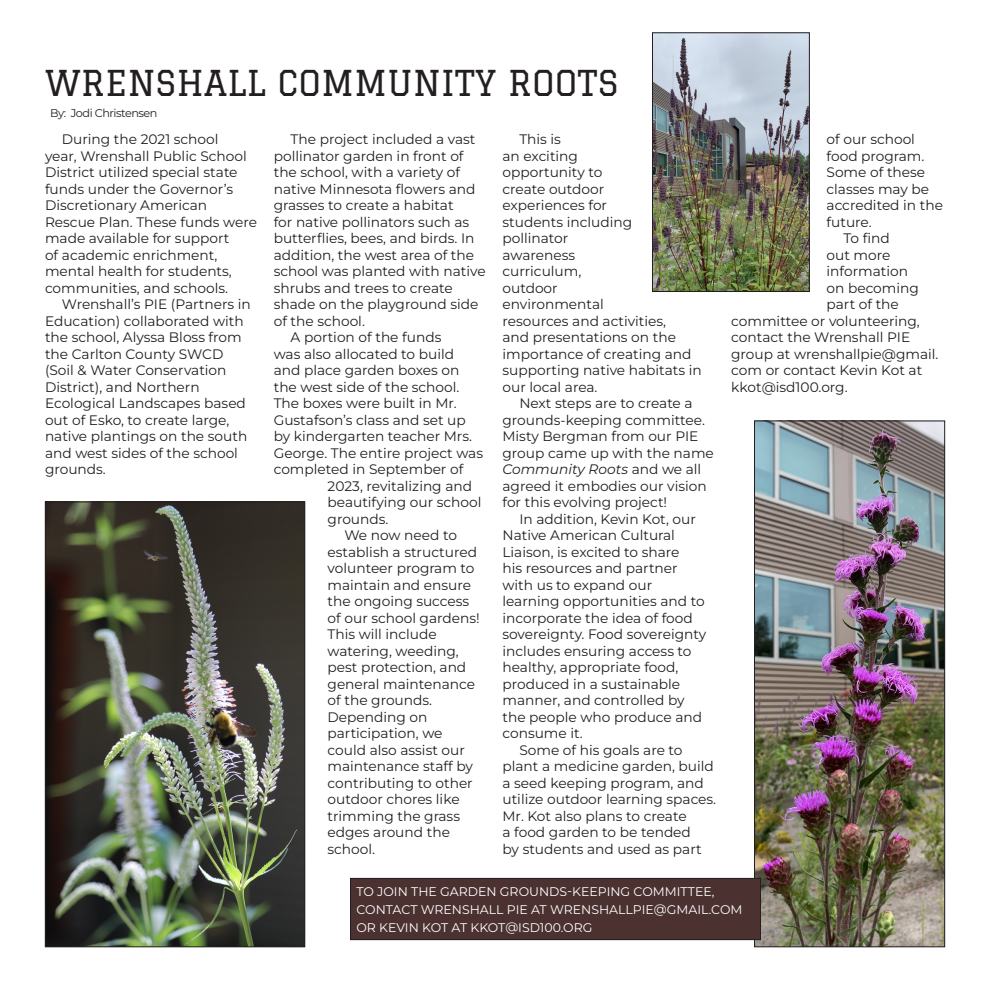
<style>
.page{position:relative;width:990px;height:990px;background:#fff}
.page>*{position:absolute;margin:0;border:0;box-sizing:border-box;transform-origin:0 0}
.t1{font:34.88px "Graduate";color:#231f20}
.t2{font:13.75px/16.5px "Montserrat";color:#231f20}
.t3{font:12.5px/17.6px "Montserrat";color:#fff}
.t4{font:11.25px "Montserrat";letter-spacing:-.04em;color:#231f20}
.s1{font-style:italic}
</style>
<div class="page">
<img style="left:654px;top:34px;width:154px;height:256px">
<div style="left:652px;top:32px;width:158px;height:260px;border:1px solid #231f20"></div>
<img style="left:47px;top:504px;width:256px;height:441px">
<div style="left:45px;top:502px;width:260px;height:445px;border:1px solid #231f20"></div>
<img style="left:756px;top:423px;width:187px;height:522px">
<div style="left:754px;top:421px;width:191px;height:526px;border:1px solid #231f20"></div>
<div style="left:350px;top:878px;width:411px;height:62px;background:#4b3130"></div>
<div style="left:350px;top:878px;width:411px;height:62px;border:1px solid #231f20"></div>
<h1 class="t1" style="left:45px;top:63px;width:575px">WRENSHALL COMMUNITY ROOTS</h1>
<p class="t2" style="left:45px;top:131px;width:214px;text-indent:17px">During the 2021 school<br>year, Wrenshall Public School<br>District utilized special state funds under the Governor’s<br>Discretionary American<br>Rescue Plan. These funds were made available for support<br>of academic enrichment, mental health for students, communities, and schools.</p>
<p class="t2" style="left:45px;top:296px;width:207px;text-indent:17px">Wrenshall’s PIE (Partners in<br>Education) collaborated with the school, Alyssa Bloss from the Carlton County SWCD (Soil &amp; Water Conservation<br>District), and Northern<br>Ecological Landscapes based out of Esko, to create large, native plantings on the south and west sides of the school grounds.</p>
<p class="t4" style="left:50px;top:106px;width:109px">By: Jodi Christensen</p>
<p class="t2" style="left:291px;top:131px;width:186px">The project included a vast</p>
<p class="t2" style="left:274px;top:147px;width:191px">pollinator garden in front of</p>
<p class="t2" style="left:274px;top:164px;width:188px">the school, with a variety of</p>
<p class="t2" style="left:274px;top:180px;width:203px">native Minnesota flowers and</p>
<p class="t2" style="left:274px;top:197px;width:181px">grasses to create a habitat</p>
<p class="t2" style="left:274px;top:213px;width:197px">for native pollinators such as</p>
<p class="t2" style="left:274px;top:230px;width:202px">butterflies, bees, and birds. In</p>
<p class="t2" style="left:274px;top:246px;width:202px">addition, the west area of the</p>
<p class="t2" style="left:274px;top:263px;width:213px">school was planted with native</p>
<p class="t2" style="left:274px;top:279px;width:181px">shrubs and trees to create</p>
<p class="t2" style="left:274px;top:296px;width:206px">shade on the playground side</p>
<p class="t2" style="left:274px;top:312px;width:93px">of the school.</p>
<p class="t2" style="left:291px;top:329px;width:152px">A portion of the funds</p>
<p class="t2" style="left:274px;top:345px;width:182px">was also allocated to build</p>
<p class="t2" style="left:274px;top:362px;width:187px">and place garden boxes on</p>
<p class="t2" style="left:274px;top:378px;width:187px">the west side of the school.</p>
<p class="t2" style="left:274px;top:395px;width:185px">The boxes were built in Mr.</p>
<p class="t2" style="left:274px;top:411px;width:194px">Gustafson’s class and set up</p>
<p class="t2" style="left:274px;top:428px;width:200px">by kindergarten teacher Mrs.</p>
<p class="t2" style="left:274px;top:444px;width:211px">George. The entire project was</p>
<p class="t2" style="left:274px;top:461px;width:191px">completed in September of</p>
<p class="t2" style="left:328px;top:477px;width:146px">2023, revitalizing and</p>
<p class="t2" style="left:328px;top:494px;width:155px">beautifying our school</p>
<p class="t2" style="left:328px;top:510px;width:62px">grounds.</p>
<p class="t2" style="left:344px;top:527px;width:114px">We now need to</p>
<p class="t2" style="left:328px;top:543px;width:151px">establish a structured</p>
<p class="t2" style="left:328px;top:560px;width:148px">volunteer program to</p>
<p class="t2" style="left:328px;top:576px;width:145px">maintain and ensure</p>
<p class="t2" style="left:328px;top:593px;width:143px">the ongoing success</p>
<p class="t2" style="left:328px;top:609px;width:154px">of our school gardens!</p>
<p class="t2" style="left:328px;top:626px;width:111px">This will include</p>
<p class="t2" style="left:328px;top:642px;width:133px">watering, weeding,</p>
<p class="t2" style="left:328px;top:659px;width:140px">pest protection, and</p>
<p class="t2" style="left:328px;top:675px;width:149px">general maintenance</p>
<p class="t2" style="left:328px;top:692px;width:106px">of the grounds.</p>
<p class="t2" style="left:328px;top:708px;width:101px">Depending on</p>
<p class="t2" style="left:328px;top:725px;width:117px">participation, we</p>
<p class="t2" style="left:328px;top:741px;width:139px">could also assist our</p>
<p class="t2" style="left:328px;top:758px;width:147px">maintenance staff by</p>
<p class="t2" style="left:328px;top:774px;width:147px">contributing to other</p>
<p class="t2" style="left:328px;top:791px;width:134px">outdoor chores like</p>
<p class="t2" style="left:328px;top:807px;width:134px">trimming the grass</p>
<p class="t2" style="left:328px;top:824px;width:124px">edges around the</p>
<p class="t2" style="left:328px;top:840px;width:49px">school.</p>
<p class="t2" style="left:502px;top:131px;width:201px;text-indent:17px">This is<br>an exciting<br>opportunity to<br>create outdoor<br>experiences for<br>students including<br>pollinator<br>awareness<br>curriculum,<br>outdoor<br>environmental<br>resources and activities,<br>and presentations on the importance of creating and supporting native habitats in our local area.</p>
<p class="t2" style="left:502px;top:395px;width:213px;text-indent:17px">Next steps are to create a grounds-keeping committee.<br>Misty Bergman from our PIE group came up with the name<br><span class="s1">Community Roots</span> and we all agreed it embodies our vision for this evolving project!</p>
<p class="t2" style="left:519px;top:510px;width:178px">In addition, Kevin Kot, our</p>
<p class="t2" style="left:502px;top:527px;width:174px">Native American Cultural</p>
<p class="t2" style="left:502px;top:543px;width:179px">Liaison, is excited to share</p>
<p class="t2" style="left:502px;top:560px;width:177px">his resources and partner</p>
<p class="t2" style="left:502px;top:576px;width:151px">with us to expand our</p>
<p class="t2" style="left:502px;top:593px;width:204px">learning opportunities and to</p>
<p class="t2" style="left:502px;top:609px;width:192px">incorporate the idea of food</p>
<p class="t2" style="left:502px;top:626px;width:205px">sovereignty. Food sovereignty</p>
<p class="t2" style="left:502px;top:642px;width:191px">includes ensuring access to</p>
<p class="t2" style="left:502px;top:659px;width:177px">healthy, appropriate food,</p>
<p class="t2" style="left:502px;top:675px;width:179px">produced in a sustainable</p>
<p class="t2" style="left:502px;top:692px;width:184px">manner, and controlled by</p>
<p class="t2" style="left:502px;top:708px;width:201px">the people who produce and</p>
<p class="t2" style="left:502px;top:725px;width:82px">consume it.</p>
<p class="t2" style="left:519px;top:741px;width:165px">Some of his goals are to</p>
<p class="t2" style="left:502px;top:758px;width:213px">plant a medicine garden, build</p>
<p class="t2" style="left:502px;top:774px;width:203px">a seed keeping program, and</p>
<p class="t2" style="left:502px;top:791px;width:215px">utilize outdoor learning spaces.</p>
<p class="t2" style="left:502px;top:807px;width:186px">Mr. Kot also plans to create</p>
<p class="t2" style="left:502px;top:824px;width:190px">a food garden to be tended</p>
<p class="t2" style="left:502px;top:840px;width:201px">by students and used as part</p>
<p class="t2" style="left:827px;top:131px;width:90px">of our school</p>
<p class="t2" style="left:827px;top:147px;width:99px">food program.</p>
<p class="t2" style="left:827px;top:164px;width:100px">Some of these</p>
<p class="t2" style="left:827px;top:180px;width:104px">classes may be</p>
<p class="t2" style="left:827px;top:197px;width:118px">accredited in the</p>
<p class="t2" style="left:827px;top:213px;width:47px">future.</p>
<p class="t2" style="left:843px;top:230px;width:48px">To find</p>
<p class="t2" style="left:827px;top:246px;width:65px">out more</p>
<p class="t2" style="left:827px;top:263px;width:83px">information</p>
<p class="t2" style="left:827px;top:279px;width:94px">on becoming</p>
<p class="t2" style="left:827px;top:296px;width:74px">part of the</p>
<p class="t2" style="left:731px;top:312px;width:190px">committee or volunteering,</p>
<p class="t2" style="left:731px;top:329px;width:180px">contact the Wrenshall PIE</p>
<p class="t2" style="left:731px;top:345px;width:209px">group at wrenshallpie@gmail.</p>
<p class="t2" style="left:731px;top:362px;width:193px">com or contact Kevin Kot at</p>
<p class="t2" style="left:731px;top:378px;width:118px">kkot@isd100.org.</p>
<p class="t3" style="left:356px;top:883px;width:306px">To joi n the garden grounds-keepi ng committ</p>
<p class="t3" style="left:356px;top:883px;width:385px;text-indent:339px">ee, contact Wrenshall P IE at wrenshallpi e@gmai l.com or Kevi n Kot at kkot@i sd100.org</p>
</div>
